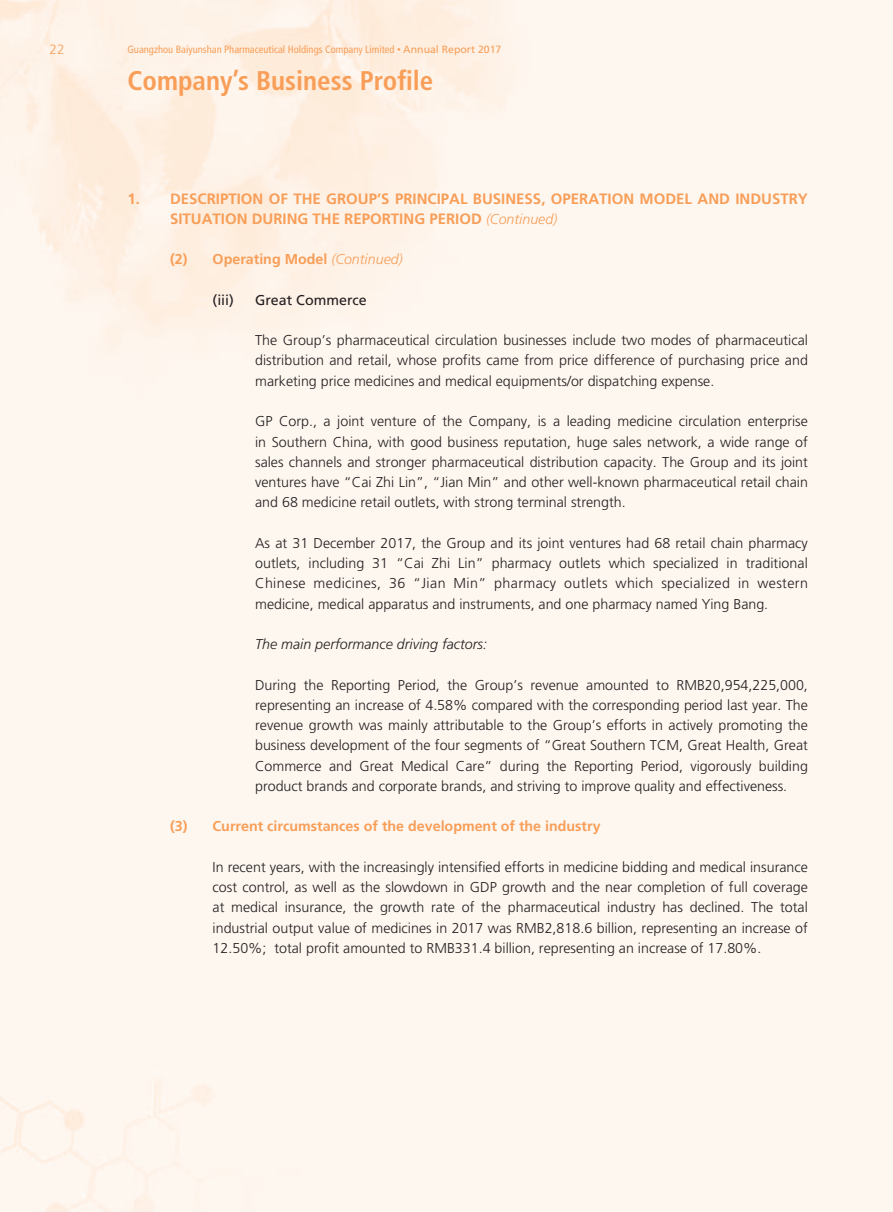
<style>
.page{position:relative;width:893px;height:1212px;background:#fff}
.page>*{position:absolute;margin:0;border:0;box-sizing:border-box;transform-origin:0 0}
.t1{font:700 condensed 27px "Frutiger";color:#f89e58}
.t2{font:700 15px/20.2px "Frutiger";color:#f89e58}
.t3{font:300 14.25px/20.2px "Frutiger";color:#231f20;text-align:justify}
.t4{font:700 14.25px "Frutiger";color:#f89e58}
.t5{font:italic 300 14.25px "Frutiger";color:#231f20}
.t6{font:14.25px "Frutiger";color:#231f20}
.t7{font:300 13.5px "Frutiger";color:#f89e58}
.t8{font:condensed 10.5px "Frutiger";color:#f89e58}
.s1{font-stretch:normal;font-size:7.5px}
.s2{font-stretch:normal}
.s3{font-weight:300;font-style:italic;font-size:14.25px}
.s4{font-weight:300;font-style:italic}
</style>
<div class="page">
<p class="t7" style="left:49px;top:43px;width:17px">22</p>
<p class="t8" style="left:128px;top:44px;width:375px">Guangzhou Baiyunshan Pharmaceutical Holdings Company Limited <span class="s1">•</span> <span class="s2">Annual Report 2017</span></p>
<p class="t1" style="left:128px;top:67px;width:307px">Company’s Business Profile</p>
<p class="t2" style="left:170px;top:190px;width:639px;text-indent:-43px">1. DESCRIPTION OF THE GROUP’S PRINCIPAL BUSINESS, OPERATION MODEL AND INDUSTRY<br>SITUATION DURING THE REPORTING PERIOD <span class="s3">(Continued)</span></p>
<p class="t4" style="left:170px;top:252px;width:234px">(2) Operating Model <span class="s4">(Continued)</span></p>
<p class="t6" style="left:213px;top:293px;width:23px">(iii)</p>
<p class="t6" style="left:255px;top:293px;width:113px">Great Commerce</p>
<p class="t3" style="left:255px;top:331px;width:554px">The Group’s pharmaceutical circulation businesses include two modes of pharmaceutical distribution and retail, whose profits came from price difference of purchasing price and marketing price medicines and medical equipments/or dispatching expense.</p>
<p class="t3" style="left:255px;top:412px;width:554px">GP Corp., a joint venture of the Company, is a leading medicine circulation enterprise in Southern China, with good business reputation, huge sales network, a wide range of sales channels and stronger pharmaceutical distribution capacity. The Group and its joint ventures have “Cai Zhi Lin”, “Jian Min” and other well-known pharmaceutical retail chain and 68 medicine retail outlets, with strong terminal strength.</p>
<p class="t3" style="left:255px;top:533px;width:554px">As at 31 December 2017, the Group and its joint ventures had 68 retail chain pharmacy outlets, including 31 “Cai Zhi Lin” pharmacy outlets which specialized in traditional Chinese medicines, 36 “Jian Min” pharmacy outlets which specialized in western medicine, medical apparatus and instruments, and one pharmacy named Ying Bang.</p>
<p class="t5" style="left:255px;top:637px;width:233px">The main performance driving factors:</p>
<p class="t3" style="left:255px;top:675px;width:554px">During the Reporting Period, the Group’s revenue amounted to RMB20,954,225,000, representing an increase of 4.58% compared with the corresponding period last year. The revenue growth was mainly attributable to the Group’s efforts in actively promoting the business development of the four segments of “Great Southern TCM, Great Health, Great Commerce and Great Medical Care” during the Reporting Period, vigorously building product brands and corporate brands, and striving to improve quality and effectiveness.</p>
<p class="t4" style="left:170px;top:819px;width:432px">(3) Current circumstances of the development of the industry</p>
<p class="t3" style="left:213px;top:857px;width:597px">In recent years, with the increasingly intensified efforts in medicine bidding and medical insurance cost control, as well as the slowdown in GDP growth and the near completion of full coverage at medical insurance, the growth rate of the pharmaceutical industry has declined. The total industrial output value of medicines in 2017 was RMB2,818.6 billion, representing an increase of 12.50%; total profit amounted to RMB331.4 billion, representing an increase of 17.80%.</p>
</div>
